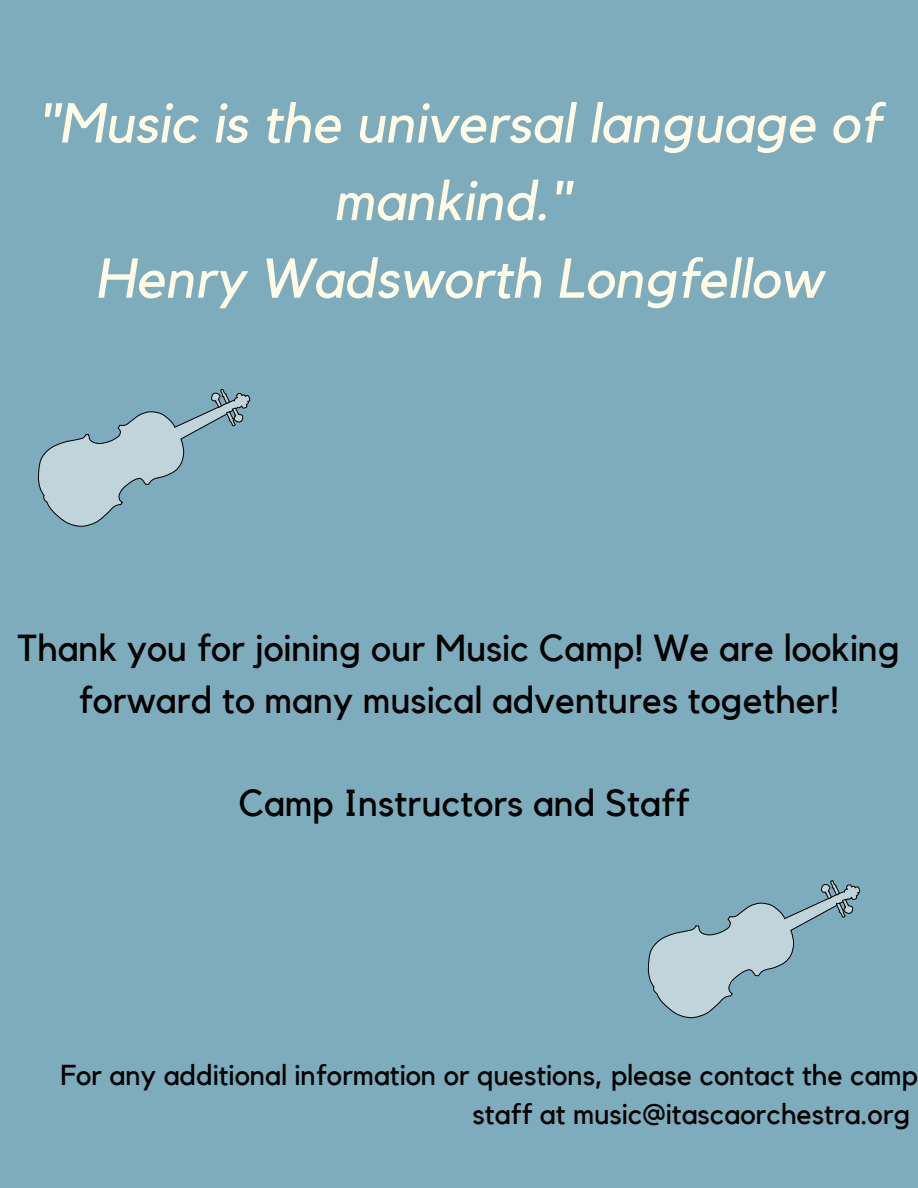
<style>
.page{position:relative;width:918px;height:1188px;background:#7dacbd}
.page>*{position:absolute;margin:0;border:0;box-sizing:border-box;transform-origin:0 0}
.t1{font:italic 55.5px/77.7px "Kollektif";color:#fffbe5;text-align:center}
.t2{font:37.5px/51.8px "Kollektif";color:#000;text-align:center}
.t3{font:28.65px/39.3px "Kollektif";color:#000;text-align:right}
</style>
<div class="page">
<svg style="left:38px;top:389px;width:212px;height:137px"></svg>
<svg style="left:648px;top:880px;width:212px;height:138px"></svg>
<p class="t1" style="left:38px;top:87px;width:844px">"Music is the universal language of mankind."</p>
<p class="t1" style="left:95px;top:242px;width:729px">Henry Wadsworth Longfellow</p>
<p class="t2" style="left:18px;top:623px;width:884px">Thank you for joining our Music Camp! We are looking forward to many musical adventures together!</p>
<p class="t2" style="left:238px;top:779px;width:452px">Camp Instructors and Staff</p>
<p class="t3" style="left:61px;top:1056px;width:859px">For any additional information or questions, please contact the camp staff at music@itascaorchestra.org</p>
</div>
